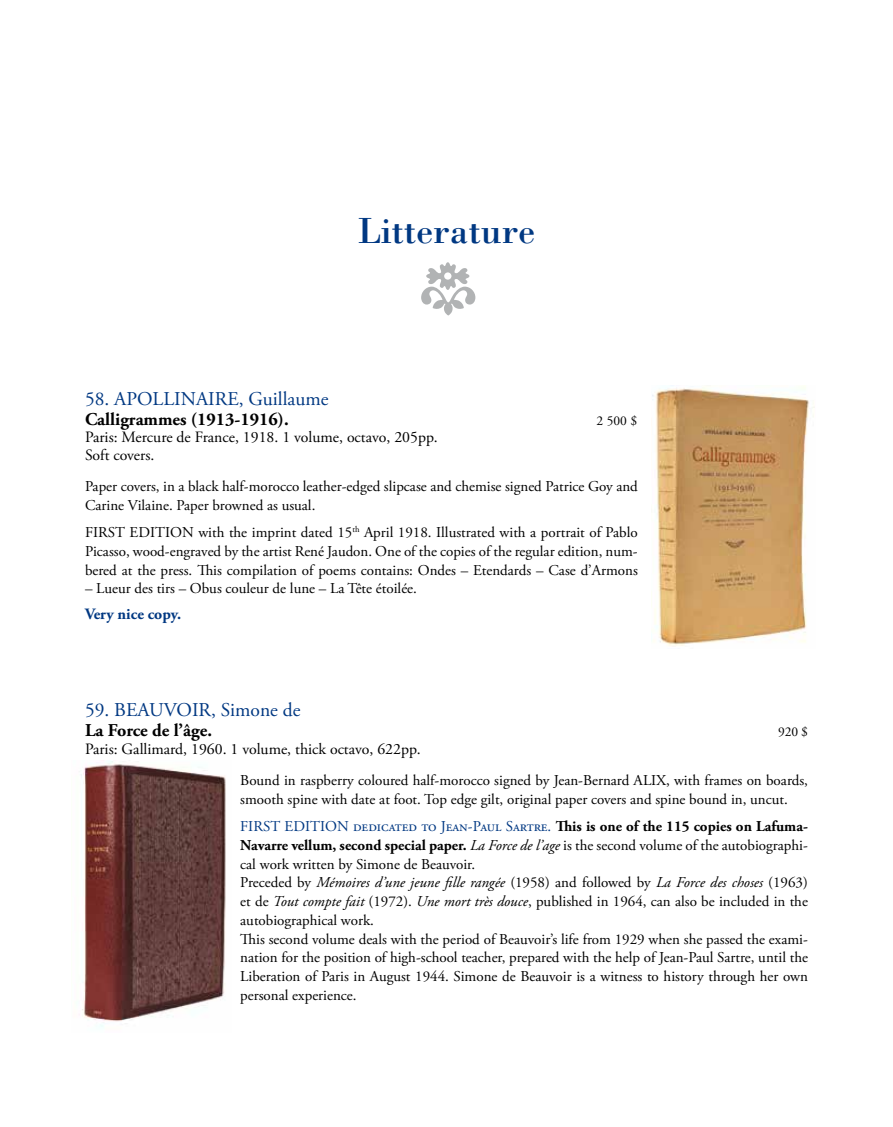
<style>
.page{position:relative;width:893px;height:1127px;background:#fff}
.page>*{position:absolute;margin:0;border:0;box-sizing:border-box;transform-origin:0 0}
.t1{font:37.5px "Bodoni";color:#003882}
.t2{font:19.5px "Adobe Garamond Pro";color:#003882}
.t3{font:700 18px "Adobe Garamond Pro";color:#000}
.t4{font:15.75px/17.2px "Adobe Garamond Pro";color:#000}
.t5{font:700 15.75px "Adobe Garamond Pro";color:#003882}
.t6{font:15px/18.8px "Adobe Garamond Pro";color:#000}
.t7{font:13.5px "Adobe Garamond Pro";color:#000}
.s1{color:#003882}
.s2{font-weight:700}
.s3{font-style:italic}
</style>
<div class="page">
<svg style="left:421px;top:262px;width:54px;height:53px"></svg>
<img style="left:652px;top:385px;width:163px;height:262px">
<img style="left:79px;top:761px;width:147px;height:267px">
<h1 class="t1" style="left:358px;top:208px;width:179px">Litterature</h1>
<h2 class="t2" style="left:85px;top:387px;width:245px">58. APOLLINAIRE, Guillaume</h2>
<p class="t3" style="left:85px;top:409px;width:205px">Calligrammes (1913-1916).</p>
<p class="t7" style="left:597px;top:413px;width:42px">2 500 $</p>
<p class="t4" style="left:85px;top:429px;width:354px">Paris: Mercure de France, 1918. 1 volume, octavo, 205pp.<br>Soft covers.</p>
<p class="t6" style="left:85px;top:477px;width:554px">Paper covers, in a black half-morocco leather-edged slipcase and chemise signed Patrice Goy and<br>Carine Vilaine. Paper browned as usual.</p>
<p class="t6" style="left:85px;top:523px;width:554px;text-align:justify">FIRST EDITION with the imprint dated 15<sup>th</sup> April 1918. Illustrated with a portrait of Pablo Picasso, wood-engraved by the artist René Jaudon. One of the copies of the regular edition, num&shy;bered at the press. This compilation of poems contains: Ondes – Etendards – Case d’Armons</p>
<p class="t6" style="left:85px;top:580px;width:333px">– Lueur des tirs – Obus couleur de lune – La Tête étoilée.</p>
<p class="t5" style="left:85px;top:605px;width:98px">Very nice copy.</p>
<h2 class="t2" style="left:85px;top:698px;width:217px">59. BEAUVOIR, Simone de</h2>
<p class="t3" style="left:85px;top:720px;width:128px">La Force de l’âge.</p>
<p class="t7" style="left:778px;top:724px;width:31px">920 $</p>
<p class="t4" style="left:85px;top:740px;width:337px">Paris: Gallimard, 1960. 1 volume, thick octavo, 622pp.</p>
<p class="t6" style="left:240px;top:771px;width:569px">Bound in raspberry coloured half-morocco signed by Jean-Bernard ALIX, with frames on boards, smooth spine with date at foot. Top edge gilt, original paper covers and spine bound in, uncut.</p>
<p class="t6" style="left:240px;top:817px;width:569px"><span class="s1">FIRST EDITION dedicated to Jean-Paul Sartre.</span> <span class="s2">This is one of the 115 copies on Lafuma-Navarre vellum, second special paper.</span> <span class="s3">La Force de l’age</span> is the second volume of the autobiographi&shy;cal work written by Simone de Beauvoir.<br>Preceded by <span class="s3">Mémoires d’une jeune fille rangée</span> (1958) and followed by <span class="s3">La Force des choses</span> (1963) et de <span class="s3">Tout compte fait</span> (1972). <span class="s3">Une mort très douce</span>, published in 1964, can also be included in the autobiographical work.<br>This second volume deals with the period of Beauvoir’s life from 1929 when she passed the exami&shy;nation for the position of high-school teacher, prepared with the help of Jean-Paul Sartre, until the Liberation of Paris in August 1944. Simone de Beauvoir is a witness to history through her own personal experience.</p>
</div>
